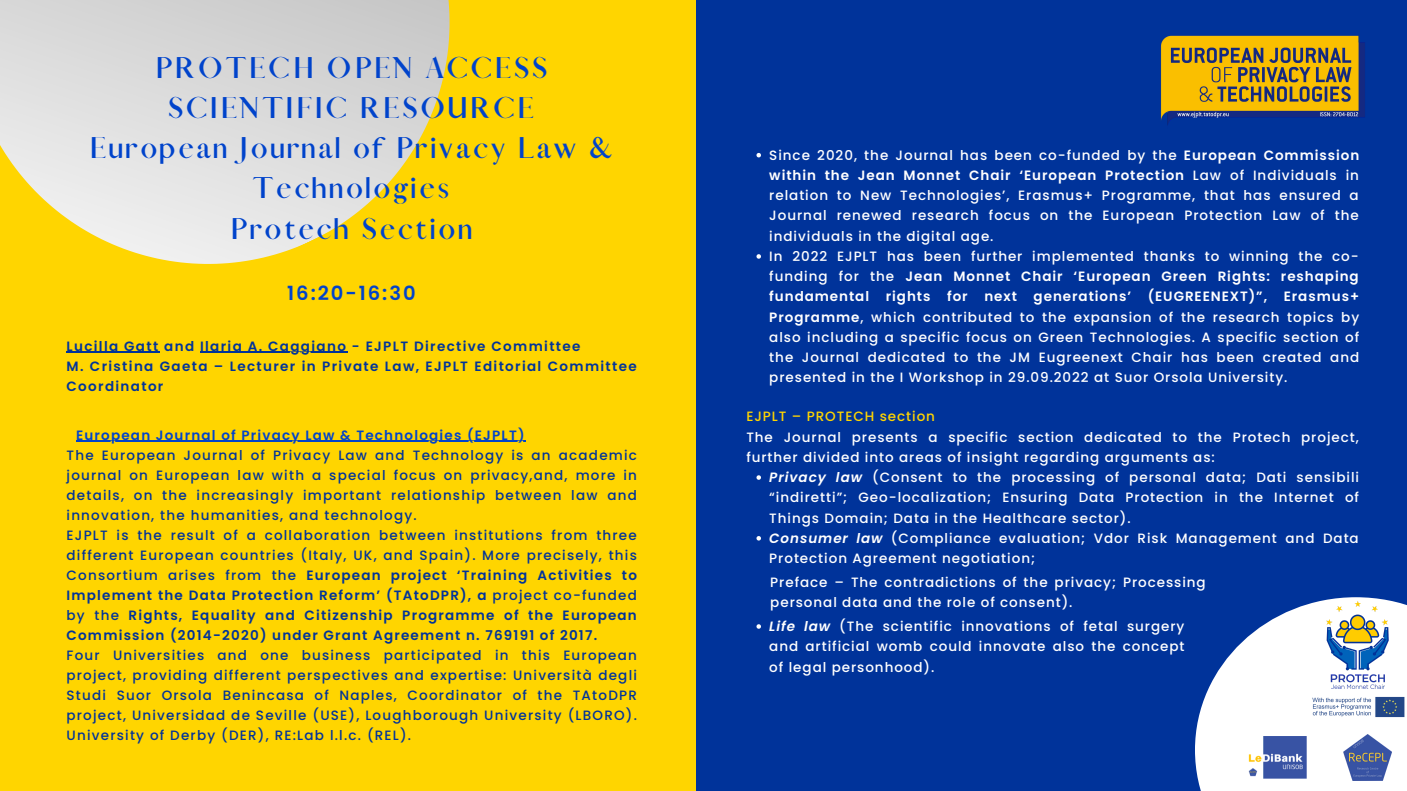
<style>
.page{position:relative;width:1407px;height:791px;background:#fff}
.page>*{position:absolute;margin:0;border:0;box-sizing:border-box;transform-origin:0 0}
.t1{font:700 27px/40.3px "Afrah";letter-spacing:.1em;color:#0043cb;text-align:center}
.t2{font:600 19.5px "Poppins";letter-spacing:.1em;color:#0043cb}
.t3{font:500 13.5px/20.2px "Poppins";letter-spacing:.07em;color:#fff}
.t4{font:500 13.5px/20px "Poppins";letter-spacing:.09em;color:#00339a}
.t5{font:600 13.5px/20px "Poppins";letter-spacing:.1em;color:#00339a}
.t6{font:600 13.5px "Poppins";letter-spacing:.09em;color:#0043cb}
.t7{font:500 13.5px "Poppins";letter-spacing:.07em;color:#ffd500}
.s1{font-weight:600}
.s2{font-weight:600;font-style:italic}
</style>
<div class="page">
<div style="left:0;top:0;width:1406px;height:791px;background:#ffd500"></div>
<div style="left:696px;top:0;width:710px;height:791px;background:#00339a"></div>
<svg style="left:0;top:0;width:450px;height:264px"></svg>
<hr style="left:67px;top:352px;width:93px;height:1px;background:#00339a">
<hr style="left:200px;top:352px;width:147px;height:1px;background:#00339a">
<hr style="left:76px;top:441px;width:450px;height:1px;background:#0043cb">
<svg style="left:756px;top:153px;width:5px;height:4px"></svg>
<svg style="left:756px;top:254px;width:5px;height:5px"></svg>
<svg style="left:756px;top:475px;width:5px;height:5px"></svg>
<svg style="left:756px;top:536px;width:5px;height:4px"></svg>
<svg style="left:756px;top:624px;width:5px;height:5px"></svg>
<img style="left:1161px;top:35px;width:204px;height:90px">
<svg style="left:1195px;top:597px;width:211px;height:194px"></svg>
<img style="left:1317px;top:598px;width:79px;height:90px">
<img style="left:1342px;top:735px;width:49px;height:45px">
<img style="left:1301px;top:693px;width:105px;height:29px">
<img style="left:1244px;top:736px;width:62px;height:43px">
<h1 class="t1" style="left:90px;top:48px;width:523px">PROTECH OPEN ACCESS<br>SCIENTIFIC RESOURCE<br>European Journal of Privacy Law &amp;<br>Technologies<br>Protech Section</h1>
<h2 class="t2" style="left:287px;top:279px;width:130px">16:20-16:30</h2>
<p class="t5" style="left:67px;top:336px;width:571px">Lucilla Gatt and Ilaria A. Caggiano - EJPLT Directive Committee<br>M. Cristina Gaeta – Lecturer in Private Law, EJPLT Editorial Committee<br>Coordinator</p>
<p class="t6" style="left:76px;top:426px;width:450px">European Journal of Privacy Law &amp; Technologies (EJPLT)</p>
<p class="t4" style="left:67px;top:445px;width:572px">The European Journal of Privacy Law and Technology is an academic journal on European law with a special focus on privacy,and, more in details, on the increasingly important relationship between law and innovation, the humanities, and technology.<br>EJPLT is the result of a collaboration between institutions from three different European countries (Italy, UK, and Spain). More precisely, this Consortium arises from the <span class="s1">European project ‘Training Activities to Implement the Data Protection Reform’ (TAtoDPR), a</span> project co-funded by the <span class="s1">Rights, Equality and Citizenship Programme of the European Commission (2014-2020) under Grant Agreement n. 769191 of 2017.</span></p>
<p class="t4" style="left:67px;top:645px;width:572px;text-align:justify">Four Universities and one business participated in this European project, providing different perspectives and expertise: Università degli Studi Suor Orsola Benincasa of Naples, Coordinator of the TAtoDPR project, Universidad de Seville (USE), Loughborough University (LBORO).<br>University of Derby (DER), RE:Lab l.l.c. (REL).</p>
<p class="t3" style="left:769px;top:145px;width:591px">Since 2020, the Journal has been co-funded by the <span class="s1">European Commission within the Jean Monnet Chair ‘European Protection</span> Law of Individuals in relation to New Technologies’, Erasmus+ Programme, that has ensured a Journal renewed research focus on the European Protection Law of the individuals in the digital age.<br>In 2022 EJPLT has been further implemented thanks to winning the co&shy;funding for the <span class="s1">Jean Monnet Chair ‘European Green Rights: reshaping fundamental rights for next generations’ (EUGREENEXT)”, Erasmus+ Programme</span>, which contributed to the expansion of the research topics by also including a specific focus on Green Technologies. A specific section of the Journal dedicated to the JM Eugreenext Chair has been created and presented in the I Workshop in 29.09.2022 at Suor Orsola University.</p>
<p class="t7" style="left:746px;top:407px;width:190px">EJPLT – PROTECH section</p>
<p class="t3" style="left:746px;top:427px;width:614px">The Journal presents a specific section dedicated to the Protech project, further divided into areas of insight regarding arguments as:</p>
<p class="t3" style="left:769px;top:467px;width:591px"><span class="s2">Privacy law</span> (Consent to the processing of personal data; Dati sensibili “indiretti”; Geo-localization; Ensuring Data Protection in the Internet of Things Domain; Data in the Healthcare sector).<br><span class="s2">Consumer law</span> (Compliance evaluation; Vdor Risk Management and Data Protection Agreement negotiation;</p>
<p class="t3" style="left:770px;top:572px;width:437px">Preface – The contradictions of the privacy; Processing personal data and the role of consent).</p>
<p class="t3" style="left:769px;top:616px;width:417px;text-align:justify"><span class="s2">Life law</span> (The scientific innovations of fetal surgery and artificial womb could innovate also the concept of legal personhood).</p>
</div>
